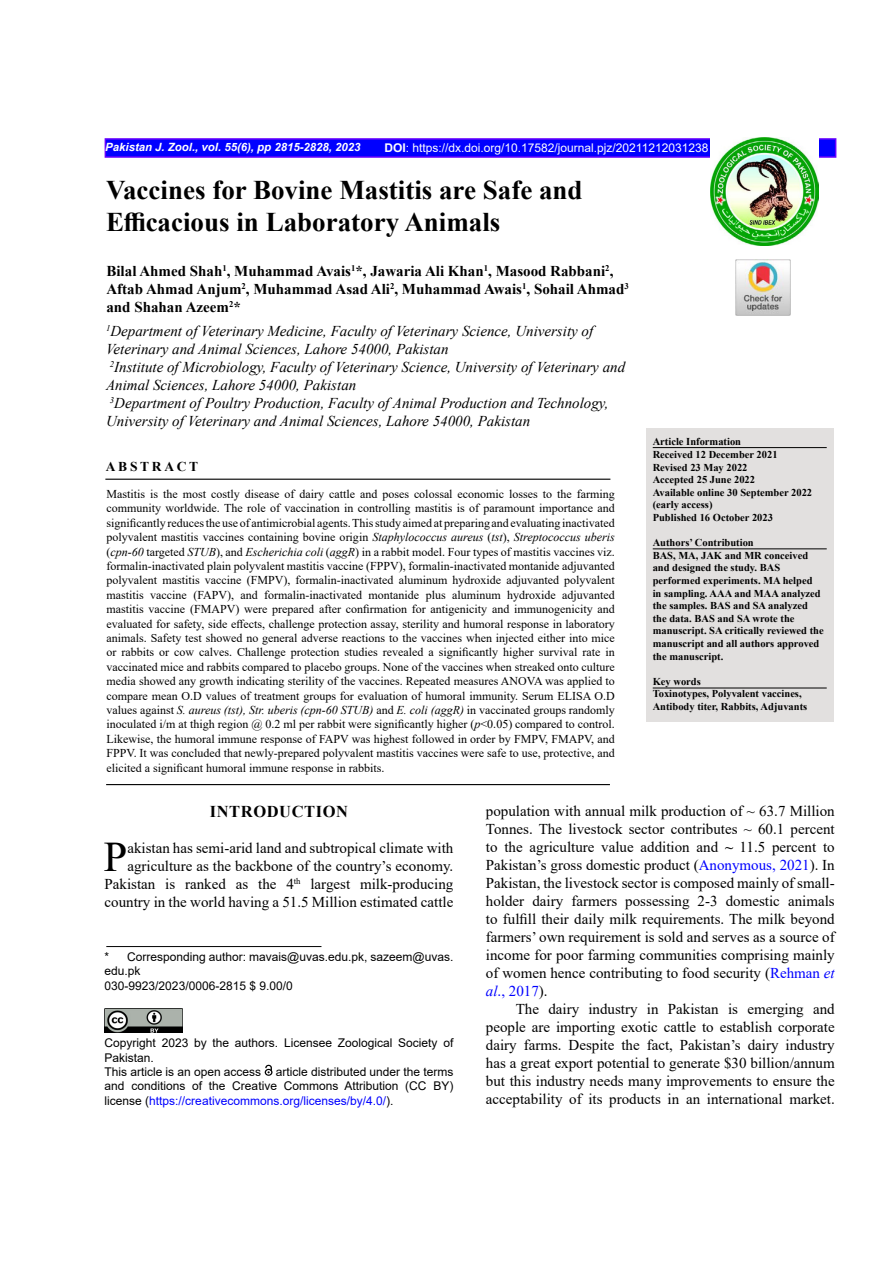
<style>
.page{position:relative;width:893px;height:1263px;background:#fff}
.page>*{position:absolute;margin:0;border:0;box-sizing:border-box;transform-origin:0 0}
.t1{font:42.15px "Times New Roman";color:#000}
.t2{font:700 27px/32.4px "Times New Roman";color:#000}
.t3{font:700 16.5px "Times New Roman";letter-spacing:.035em;color:#000}
.t4{font:15px/18px "Times New Roman";color:#000;text-align:justify}
.t5{font:italic 15px/18px "Times New Roman";color:#000}
.t6{font:700 15px/18px "Times New Roman";color:#000}
.t7{font:700 13.5px "Times New Roman";letter-spacing:.2em;color:#000}
.t8{font:12px/14.4px "Times New Roman";color:#000;text-align:justify}
.t9{font:12px/14.4px "Arial";color:#000}
.t10{font:12px "Arial";color:#fff}
.t11{font:italic 700 11.4px "Arial";color:#fff}
.t12{font:700 10.5px/12.6px "Times New Roman";color:#000}
.s1{font-weight:700}
.s2{font-style:italic}
.s3{color:#00f}
.s4{font-style:italic;color:#00f}
</style>
<div class="page">
<div style="left:105px;top:138px;width:731px;height:20px;background:#00f;border:2px solid #60f"></div>
<img style="left:710px;top:138px;width:108px;height:108px">
<div style="left:646px;top:428px;width:187px;height:294px;background:#e2e0df"></div>
<hr style="left:653px;top:548px;width:174px;height:1px;background:#000">
<hr style="left:105px;top:479px;width:505px;height:1px;background:#000">
<hr style="left:106px;top:784px;width:504px;height:1px;background:#000">
<hr style="left:653px;top:447px;width:174px;height:1px;background:#000">
<img style="left:105px;top:1008px;width:77px;height:25px">
<svg style="left:265px;top:1065px;width:7px;height:11px"></svg>
<hr style="left:106px;top:946px;width:215px;height:1px;background:#000">
<hr style="left:653px;top:688px;width:174px;height:1px;background:#000">
<img style="left:735px;top:260px;width:56px;height:55px">
<p class="t11" style="left:105px;top:139px;width:257px">Pakistan J. Zool., vol. 55(6), pp 2815-2828, 2023</p>
<p class="t10" style="left:384px;top:139px;width:325px"><span class="s1">DOI</span>: https://dx.doi.org/10.17582/journal.pjz/20211212031238</p>
<h2 class="t2" style="left:106px;top:173px;width:478px">Vaccines for Bovine Mastitis are Safe and<br>Efficacious in Laboratory Animals</h2>
<p class="t6" style="left:106px;top:261px;width:524px">Bilal Ahmed Shah<sup>1</sup>, Muhammad Avais<sup>1</sup>*, Jawaria Ali Khan<sup>1</sup>, Masood Rabbani<sup>2</sup>,<br>Aftab Ahmad Anjum<sup>2</sup>, Muhammad Asad Ali<sup>2</sup>, Muhammad Awais<sup>1</sup>, Sohail Ahmad<sup>3 </sup>and Shahan Azeem<sup>2</sup>*</p>
<p class="t5" style="left:106px;top:322px;width:521px"><sup>1</sup>Department of Veterinary Medicine, Faculty of Veterinary Science, University of Veterinary and Animal Sciences, Lahore 54000, Pakistan<br><sup>2</sup>Institute of Microbiology, Faculty of Veterinary Science, University of Veterinary and Animal Sciences, Lahore 54000, Pakistan<br><sup>3</sup>Department of Poultry Production, Faculty of Animal Production and Technology, University of Veterinary and Animal Sciences, Lahore 54000, Pakistan</p>
<p class="t12" style="left:653px;top:435px;width:161px">Article Information<br>Received 12 December 2021<br>Revised 23 May 2022<br>Accepted 25 June 2022<br>Available online 30 September 2022 (early access)<br>Published 16 October 2023</p>
<p class="t12" style="left:653px;top:536px;width:172px">Authors’ Contribution<br>BAS, MA, JAK and MR conceived and designed the study. BAS performed experiments. MA helped in sampling. AAA and MAA analyzed the samples. BAS and SA analyzed the data. BAS and SA wrote the manuscript. SA critically reviewed the manuscript and all authors approved the manuscript.</p>
<p class="t12" style="left:653px;top:675px;width:156px">Key words<br>Toxinotypes, Polyvalent vaccines,<br>Antibody titer, Rabbits, Adjuvants</p>
<p class="t7" style="left:106px;top:456px;width:94px">ABSTRACT</p>
<p class="t8" style="left:107px;top:486px;width:510px">Mastitis is the most costly disease of dairy cattle and poses colossal economic losses to the farming community worldwide. The role of vaccination in controlling mastitis is of paramount importance and significantly reduces the use of antimicrobial agents. This study aimed at preparing and evaluating inactivated polyvalent mastitis vaccines containing bovine origin <span class="s2">Staphylococcus aureus</span> (<span class="s2">tst</span>), <span class="s2">Streptococcus uberis </span>(<span class="s2">cpn-60</span> targeted <span class="s2">STUB</span>), and <span class="s2">Escherichia coli</span> (<span class="s2">aggR</span>) in a rabbit model. Four types of mastitis vaccines viz. formalin-inactivated plain polyvalent mastitis vaccine (FPPV), formalin-inactivated montanide adjuvanted polyvalent mastitis vaccine (FMPV), formalin-inactivated aluminum hydroxide adjuvanted polyvalent mastitis vaccine (FAPV), and formalin-inactivated montanide plus aluminum hydroxide adjuvanted mastitis vaccine (FMAPV) were prepared after confirmation for antigenicity and immunogenicity and evaluated for safety, side effects, challenge protection assay, sterility and humoral response in laboratory animals. Safety test showed no general adverse reactions to the vaccines when injected either into mice or rabbits or cow calves. Challenge protection studies revealed a significantly higher survival rate in vaccinated mice and rabbits compared to placebo groups. None of the vaccines when streaked onto culture media showed any growth indicating sterility of the vaccines. Repeated measures ANOVA was applied to compare mean O.D values of treatment groups for evaluation of humoral immunity. Serum ELISA O.D values against <span class="s2">S. aureus (tst), Str. uberis (cpn-60 STUB)</span> and <span class="s2">E. coli (aggR)</span> in vaccinated groups randomly inoculated i/m at thigh region @ 0.2 ml per rabbit were significantly higher (<span class="s2">p</span>&lt;0.05) compared to control.<br>Likewise, the humoral immune response of FAPV was highest followed in order by FMPV, FMAPV, and FPPV. It was concluded that newly-prepared polyvalent mastitis vaccines were safe to use, protective, and elicited a significant humoral immune response in rabbits.</p>
<h3 class="t3" style="left:210px;top:799px;width:140px">INTRODUCTION</h3>
<h1 class="t1" style="left:104px;top:827px;width:25px">P</h1>
<p class="t4" style="left:486px;top:802px;width:350px">population with annual milk production of ~ 63.7 Million Tonnes. The livestock sector contributes ~ 60.1 percent to the agriculture value addition and <span class="s1">~</span> 11.5 percent to Pakistan’s gross domestic product (<span class="s3">Anonymous, 2021</span>). In Pakistan, the livestock sector is composed mainly of small&shy;holder dairy farmers possessing 2-3 domestic animals to fulfill their daily milk requirements. The milk beyond farmers’ own requirement is sold and serves as a source of income for poor farming communities comprising mainly of women hence contributing to food security (<span class="s3">Rehman</span> <span class="s4">et al</span><span class="s3">., 2017</span>).</p>
<p class="t4" style="left:486px;top:1000px;width:350px;text-indent:30px">The dairy industry in Pakistan is emerging and people are importing exotic cattle to establish corporate dairy farms. Despite the fact, Pakistan’s dairy industry has a great export potential to generate $30 billion/annum but this industry needs many improvements to ensure the acceptability of its products in an international market.</p>
<p class="t4" style="left:105px;top:838px;width:350px;text-align:right">akistan has semi-arid land and subtropical climate with agriculture as the backbone of the country’s economy.<br>Pakistan is ranked as the 4<sup>th</sup> largest milk-producing country in the world having a 51.5 Million estimated cattle</p>
<p class="t9" style="left:105px;top:949px;width:350px">* Corresponding author: mavais@uvas.edu.pk, sazeem@uvas. edu.pk<br>030-9923/2023/0006-2815 $ 9.00/0</p>
<p class="t9" style="left:105px;top:1036px;width:350px">Copyright 2023 by the authors. Licensee Zoological Society of Pakistan.<br>This article is an open access article distributed under the terms and conditions of the Creative Commons Attribution (CC BY) license (<span class="s3">https://creativecommons.org/licenses/by/4.0/</span>).</p>
</div>
